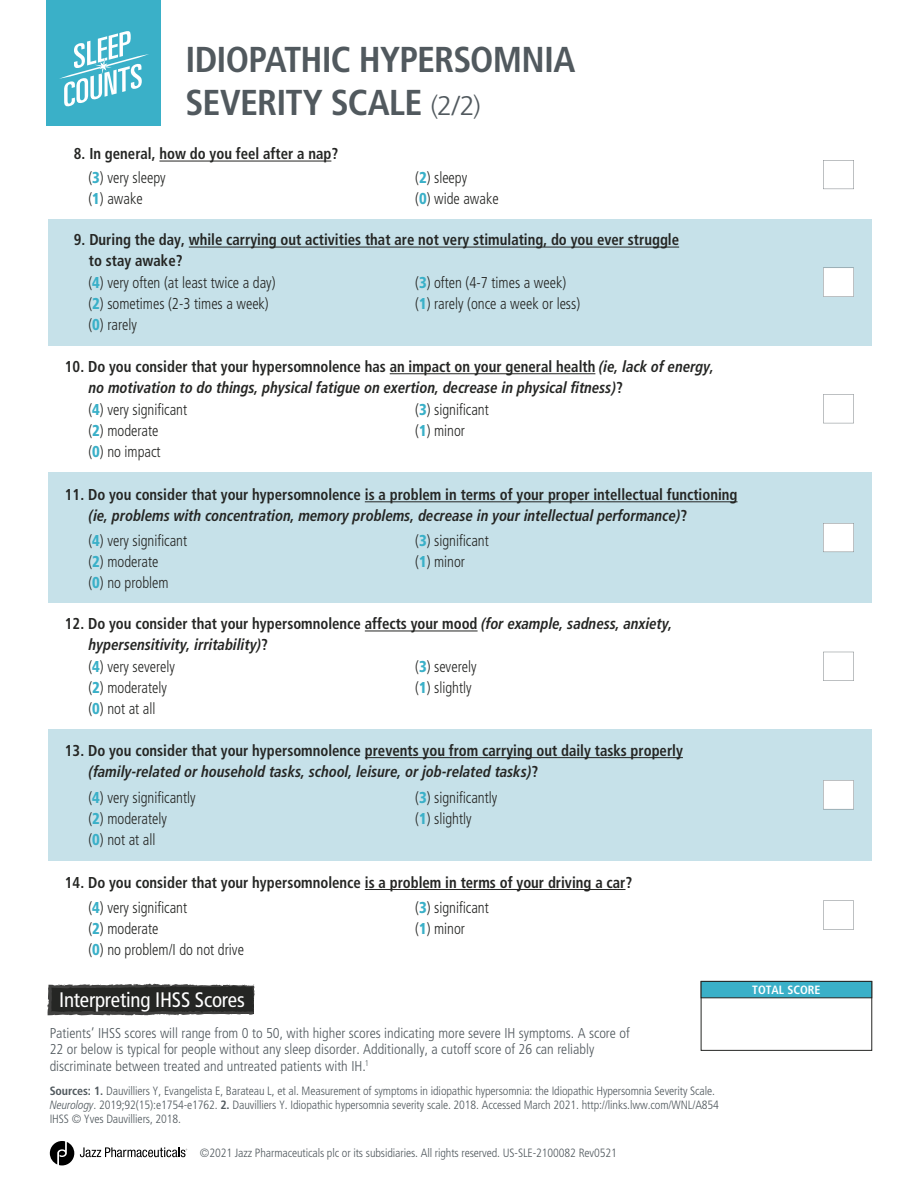
<style>
.page{position:relative;width:918px;height:1188px;background:#fff}
.page>*{position:absolute;margin:0;border:0;box-sizing:border-box;transform-origin:0 0}
.t1{font:700 condensed 36px/43.2px "Frutiger LT Pro";letter-spacing:-.025em;color:#51595e}
.t2{font:condensed 21px "Frutiger LT Pro";letter-spacing:-.01em;color:#fff}
.t3{font:700 condensed 15.75px/21.1px "Frutiger LT Pro";color:#252624;scale:.94 1}
.t4{font:italic 700 condensed 15.75px/21.1px "Frutiger LT Pro";color:#252624;scale:.94 1}
.t5{font:300 condensed 15.75px/21px "Frutiger LT Pro";color:#252624;scale:.94 1}
.t6{font:300 condensed 14.25px/16.5px "Frutiger LT Pro";color:#51595e}
.t7{font:300 condensed 12px/14.4px "Frutiger LT Pro";letter-spacing:-.01em;color:#51595e}
.t8{font:700 condensed 12px "Frutiger LT Pro";color:#fff}
.s1{font-weight:300;font-stretch:normal;font-size:27px}
.s2{font-weight:300}
.s3{font-weight:900;color:#3ab0c8}
.s4{font-style:normal}
.s5{font-weight:300;font-style:normal}
.s6{font-weight:900;font-style:normal;color:#3ab0c8}
.s7{font-style:italic}
.s8{font-weight:700}
</style>
<div class="page">
<div style="left:701px;top:981px;width:171px;height:70px;border:1px solid #252624"></div>
<div style="left:701px;top:981px;width:171px;height:17px;background:#3ab0c8;border:1px solid #252624"></div>
<hr style="left:390px;top:373px;width:205px;height:1px;background:#252624">
<svg style="left:823px;top:394px;width:31px;height:29px"></svg>
<div style="left:48px;top:219px;width:824px;height:126px;background:#c6e1e9"></div>
<hr style="left:189px;top:247px;width:490px;height:1px;background:#252624">
<svg style="left:823px;top:268px;width:31px;height:29px"></svg>
<div style="left:48px;top:472px;width:824px;height:131px;background:#c6e1e9"></div>
<hr style="left:365px;top:501px;width:373px;height:1px;background:#252624">
<svg style="left:823px;top:523px;width:31px;height:29px"></svg>
<hr style="left:159px;top:161px;width:172px;height:1px;background:#252624">
<svg style="left:823px;top:160px;width:31px;height:29px"></svg>
<hr style="left:365px;top:889px;width:261px;height:1px;background:#252624">
<svg style="left:823px;top:901px;width:31px;height:29px"></svg>
<div style="left:48px;top:729px;width:824px;height:131px;background:#c6e1e9"></div>
<hr style="left:365px;top:757px;width:318px;height:1px;background:#252624">
<svg style="left:823px;top:780px;width:31px;height:29px"></svg>
<hr style="left:365px;top:631px;width:113px;height:1px;background:#252624">
<svg style="left:823px;top:652px;width:31px;height:29px"></svg>
<svg style="left:47px;top:983px;width:208px;height:33px;background:#414240"></svg>
<div style="left:46px;top:0;width:115px;height:126px;background:#3ab0c8"></div>
<svg style="left:59px;top:31px;width:90px;height:76px"></svg>
<svg style="left:50px;top:1141px;width:24px;height:24px"></svg>
<svg style="left:80px;top:1147px;width:107px;height:10px"></svg>
<h1 class="t1" style="left:186px;top:38px;width:391px">IDIOPATHIC HYPERSOMNIA<br>SEVERITY SCALE <span class="s1">(2/2)</span></h1>
<p class="t3" style="left:88px;top:142px;width:267px;line-height:23.1px;text-indent:-15px">8. In general, how do you feel after a nap? <span class="s2">(</span><span class="s3">3</span><span class="s2">) very sleepy</span></p>
<p class="t5" style="left:88px;top:188px;width:59px">(<span class="s3">1</span>) awake</p>
<p class="t5" style="left:415px;top:167px;width:90px">(<span class="s3">2</span>) sleepy<br>(<span class="s3">0</span>) wide awake</p>
<p class="t3" style="left:88px;top:229px;width:630px;text-indent:-15px">9. During the day, while carrying out activities that are not very stimulating, do you ever struggle to stay awake?<br><span class="s2">(</span><span class="s3">4</span><span class="s2">) very often (at least twice a day)<br>(</span><span class="s3">2</span><span class="s2">) sometimes (2-3 times a week)<br>(</span><span class="s3">0</span><span class="s2">) rarely</span></p>
<p class="t5" style="left:415px;top:273px;width:177px">(<span class="s3">3</span>) often (4-7 times a week) (<span class="s3">1</span>) rarely (once a week or less)</p>
<p class="t4" style="left:88px;top:356px;width:667px;text-indent:-24px"><span class="s4">10. Do you consider that your hypersomnolence has an impact on your general health</span> (ie, lack of energy, no motivation to do things, physical fatigue on exertion, decrease in physical fitness)<span class="s4">?<br></span><span class="s5">(</span><span class="s6">4</span><span class="s5">) very significant<br>(</span><span class="s6">2</span><span class="s5">) moderate<br>(</span><span class="s6">0</span><span class="s5">) no impact</span></p>
<p class="t5" style="left:415px;top:399px;width:80px">(<span class="s3">3</span>) significant (<span class="s3">1</span>) minor</p>
<p class="t3" style="left:89px;top:484px;width:691px;text-indent:-24px">11. Do you consider that your hypersomnolence is a problem in terms of your proper intellectual functioning <span class="s7">(ie, problems with concentration, memory problems, decrease in your intellectual performance)</span>?</p>
<p class="t5" style="left:88px;top:531px;width:107px">(<span class="s3">4</span>) very significant (<span class="s3">2</span>) moderate<br>(<span class="s3">0</span>) no problem</p>
<p class="t5" style="left:415px;top:531px;width:80px">(<span class="s3">3</span>) significant (<span class="s3">1</span>) minor</p>
<p class="t4" style="left:88px;top:613px;width:623px;text-indent:-24px"><span class="s4">12. Do you consider that your hypersomnolence affects your mood</span> (for example, sadness, anxiety, hypersensitivity, irritability)<span class="s4">?<br></span><span class="s5">(</span><span class="s6">4</span><span class="s5">) very severely<br>(</span><span class="s6">2</span><span class="s5">) moderately<br>(</span><span class="s6">0</span><span class="s5">) not at all</span></p>
<p class="t5" style="left:415px;top:657px;width:67px">(<span class="s3">3</span>) severely (<span class="s3">1</span>) slightly</p>
<p class="t3" style="left:89px;top:740px;width:633px;text-indent:-24px">13. Do you consider that your hypersomnolence prevents you from carrying out daily tasks properly <span class="s7">(family-related or household tasks, school, leisure, or job-related tasks)</span>?</p>
<p class="t5" style="left:88px;top:788px;width:116px">(<span class="s3">4</span>) very significantly (<span class="s3">2</span>) moderately<br>(<span class="s3">0</span>) not at all</p>
<p class="t5" style="left:415px;top:788px;width:89px">(<span class="s3">3</span>) significantly (<span class="s3">1</span>) slightly</p>
<p class="t3" style="left:88px;top:870px;width:580px;line-height:25px;text-indent:-23px">14. Do you consider that your hypersomnolence is a problem in terms of your driving a car? <span class="s2">(</span><span class="s3">4</span><span class="s2">) very significant</span></p>
<p class="t5" style="left:88px;top:918px;width:167px">(<span class="s3">2</span>) moderate<br>(<span class="s3">0</span>) no problem/I do not drive</p>
<p class="t5" style="left:415px;top:897px;width:80px">(<span class="s3">3</span>) significant (<span class="s3">1</span>) minor</p>
<h2 class="t2" style="left:59px;top:988px;width:187px">Interpreting IHSS Scores</h2>
<p class="t6" style="left:50px;top:1025px;width:581px">Patients’ IHSS scores will range from 0 to 50, with higher scores indicating more severe IH symptoms. A score of<br>22 or below is typical for people without any sleep disorder. Additionally, a cutoff score of 26 can reliably discriminate between treated and untreated patients with IH.<sup>1</sup></p>
<p class="t7" style="left:50px;top:1083px;width:671px"><span class="s8">Sources: 1.</span> Dauvilliers Y, Evangelista E, Barateau L, et al. Measurement of symptoms in idiopathic hypersomnia: the Idiopathic Hypersomnia Severity Scale.<br><span class="s7">Neurology</span>. 2019;92(15):e1754-e1762. <span class="s8">2.</span> Dauvilliers Y. Idiopathic hypersomnia severity scale. 2018. Accessed March 2021. http://links.lww.com/WNL/A854<br>IHSS © Yves Dauvilliers, 2018.</p>
<p class="t7" style="left:200px;top:1146px;width:419px">©2021 Jazz Pharmaceuticals plc or its subsidiaries. All rights reserved. US-SLE-2100082 Rev0521</p>
<p class="t8" style="left:752px;top:983px;width:70px">TOTAL SCORE</p>
</div>
